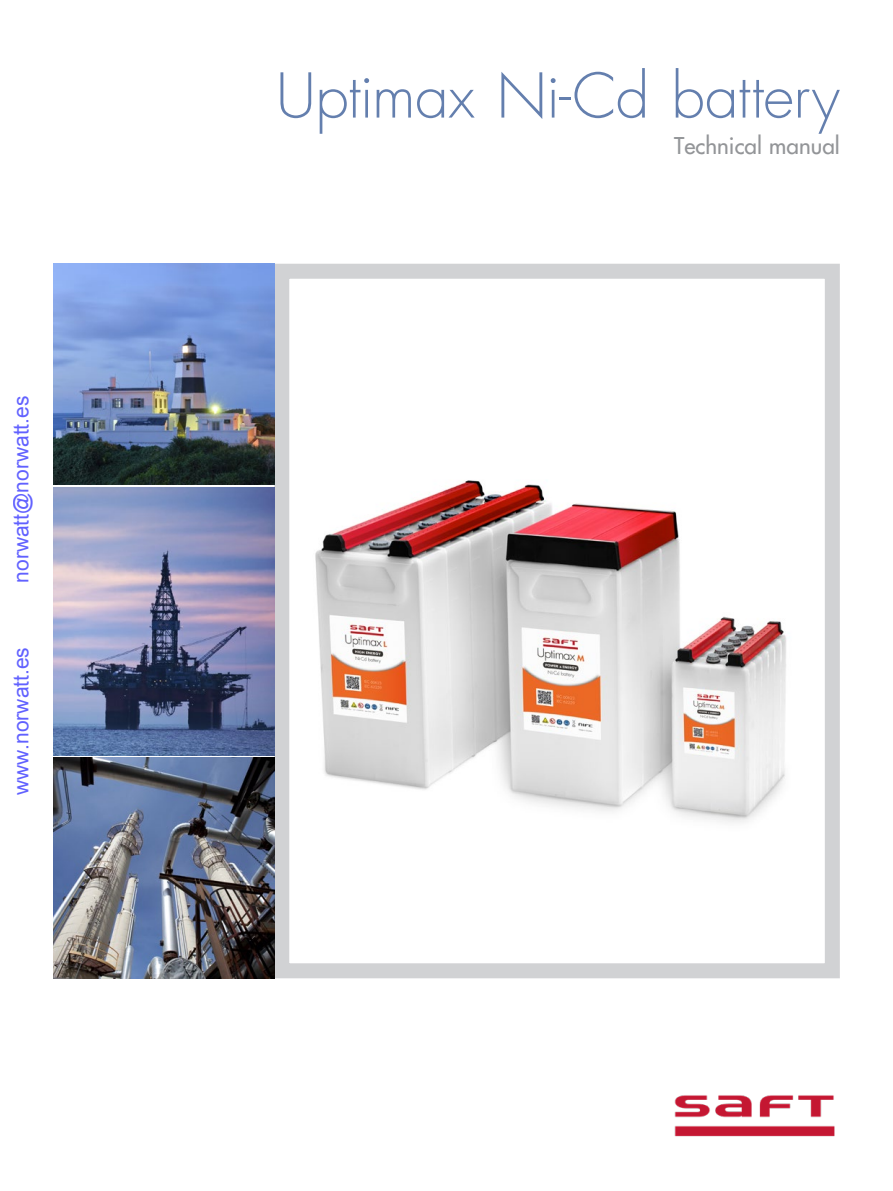
<style>
.page{position:relative;width:893px;height:1191px;background:#fff}
.page>*{position:absolute;margin:0;border:0;box-sizing:border-box;transform-origin:0 0}
.t1{font:300 60px "Futura Std";letter-spacing:-.01em;color:#647fae}
.t2{font:500 22.5px "Futura Std";color:#939598}
.t3{font:21px "Arial";color:rgb(0 0 255/.62)}
</style>
<div class="page">
<img style="left:674px;top:1095px;width:161px;height:42px">
<img style="left:315px;top:480px;width:472px;height:343px">
<div style="left:274px;top:264px;width:566px;height:714px;border:15px solid #d1d2d4"></div>
<img style="left:53px;top:264px;width:221px;height:221px">
<img style="left:53px;top:757px;width:221px;height:221px">
<img style="left:53px;top:487px;width:221px;height:268px">
<p class="t3" style="left:7px;top:583px;width:189px;rotate:-90deg">norwatt@norwatt.es</p>
<p class="t3" style="left:7px;top:795px;width:150px;rotate:-90deg">www.norwatt.es</p>
<h1 class="t1" style="left:276px;top:59px;width:565px">Uptimax Ni-Cd battery</h1>
<p class="t2" style="left:674px;top:131px;width:167px">Technical manual</p>
</div>
